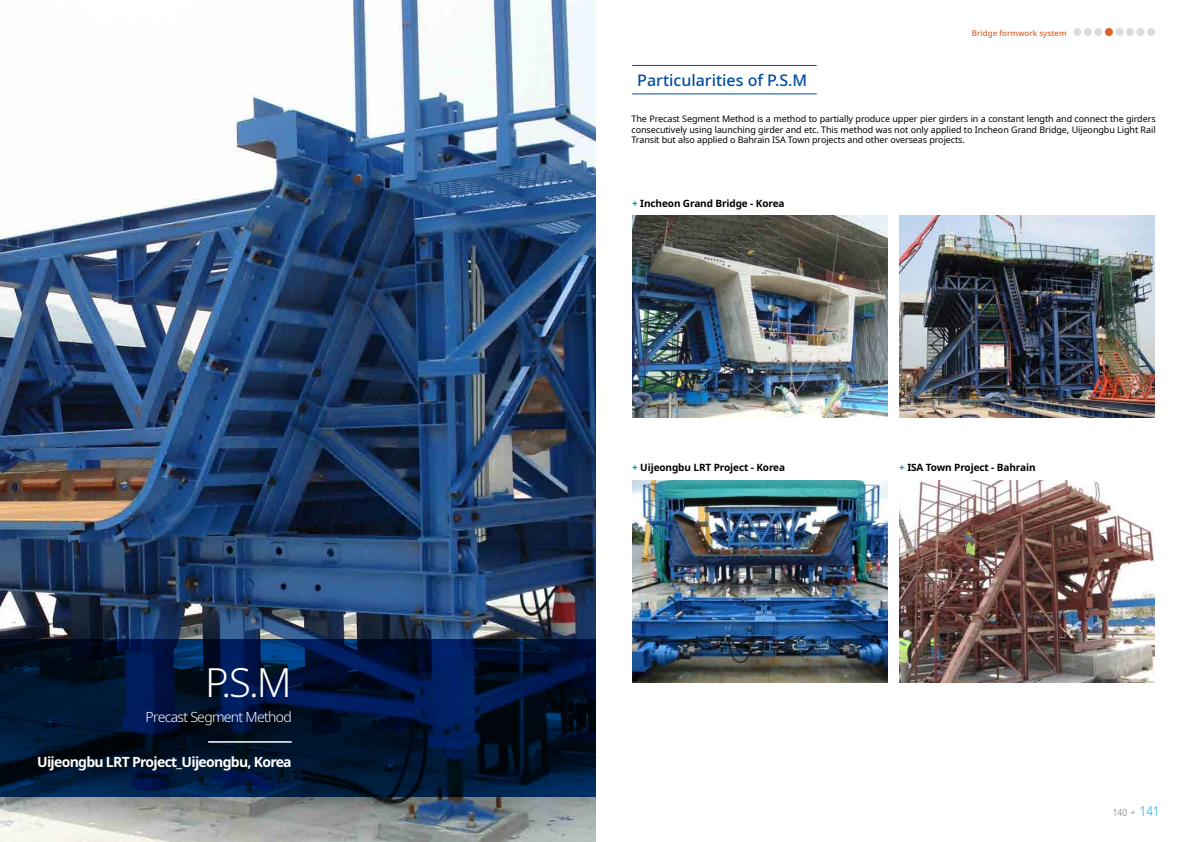
<style>
.page{position:relative;width:1191px;height:842px;background:#fff}
.page>*{position:absolute;margin:0;border:0;box-sizing:border-box;transform-origin:0 0}
.t1{font:300 40px "Noto Sans";color:#fff}
.t2{font:500 16px "Noto Sans";color:#014da2}
.t3{font:700 14px "Noto Sans";letter-spacing:-.05em;color:#fff}
.t4{font:300 14px "Noto Sans";letter-spacing:-.05em;color:#fff}
.t5{font:700 10px "Noto Sans";letter-spacing:-.01em;color:#000}
.t6{font:300 9.8px "Noto Sans";color:#6d6e71;scale:.85 1}
.t7{font:9px/10.8px "Noto Sans";letter-spacing:-.01em;color:#000;text-align:justify}
.t8{font:500 8px "Noto Sans";color:#e06027}
.s1{color:#009ad9}
.s2{font-size:13.4px;color:#00aeef}
</style>
<div class="page">
<div style="left:1084px;top:28px;width:7px;height:8px;background:#d9dbdc;border-radius:50%"></div>
<div style="left:1073px;top:28px;width:8px;height:8px;background:#d9dbdc;border-radius:50%"></div>
<div style="left:1094px;top:28px;width:8px;height:8px;background:#d9dbdc;border-radius:50%"></div>
<div style="left:1126px;top:28px;width:8px;height:8px;background:#d9dbdc;border-radius:50%"></div>
<div style="left:1105px;top:28px;width:8px;height:8px;background:#e06027;border-radius:50%"></div>
<div style="left:1136px;top:28px;width:8px;height:8px;background:#d9dbdc;border-radius:50%"></div>
<div style="left:1115px;top:28px;width:8px;height:8px;background:#d9dbdc;border-radius:50%"></div>
<div style="left:1147px;top:28px;width:8px;height:8px;background:#d9dbdc;border-radius:50%"></div>
<img style="left:0;top:0;width:595px;height:842px">
<svg style="left:0;top:639px;width:595px;height:158px;background:#001536"></svg>
<hr style="left:208px;top:741px;width:84px;height:2px;background:#fff">
<img style="left:632px;top:216px;width:256px;height:202px">
<img style="left:632px;top:480px;width:256px;height:202px">
<img style="left:899px;top:216px;width:256px;height:202px">
<img style="left:899px;top:480px;width:256px;height:202px">
<hr style="left:632px;top:65px;width:184px;height:1px;background:#014da2">
<hr style="left:632px;top:94px;width:184px;height:1px;background:#014da2">
<h1 class="t1" style="left:205px;top:654px;width:88px">P.S.M</h1>
<h3 class="t4" style="left:146px;top:707px;width:148px">Precast Segment Method</h3>
<h3 class="t3" style="left:37px;top:752px;width:256px">Uijeongbu LRT Project_Uijeongbu, Korea</h3>
<p class="t8" style="left:972px;top:27px;width:96px">Bridge formwork system</p>
<h2 class="t2" style="left:637px;top:69px;width:171px">Particularities of P.S.M</h2>
<p class="t7" style="left:631px;top:113px;width:525px">The Precast Segment Method is a method to partially produce upper pier girders in a constant length and connect the girders consecutively using launching girder and etc. This method was not only applied to Incheon Grand Bridge, Uijeongbu Light Rail Transit but also applied o Bahrain ISA Town projects and other overseas projects.</p>
<p class="t5" style="left:632px;top:196px;width:154px"><span class="s1">+</span> Incheon Grand Bridge - Korea</p>
<p class="t5" style="left:632px;top:461px;width:154px"><span class="s1">+</span> Uijeongbu LRT Project - Korea</p>
<p class="t5" style="left:899px;top:461px;width:138px"><span class="s1">+</span> ISA Town Project - Bahrain</p>
<p class="t6" style="left:1112px;top:805px;width:56px">140 + <span class="s2">141</span></p>
</div>
